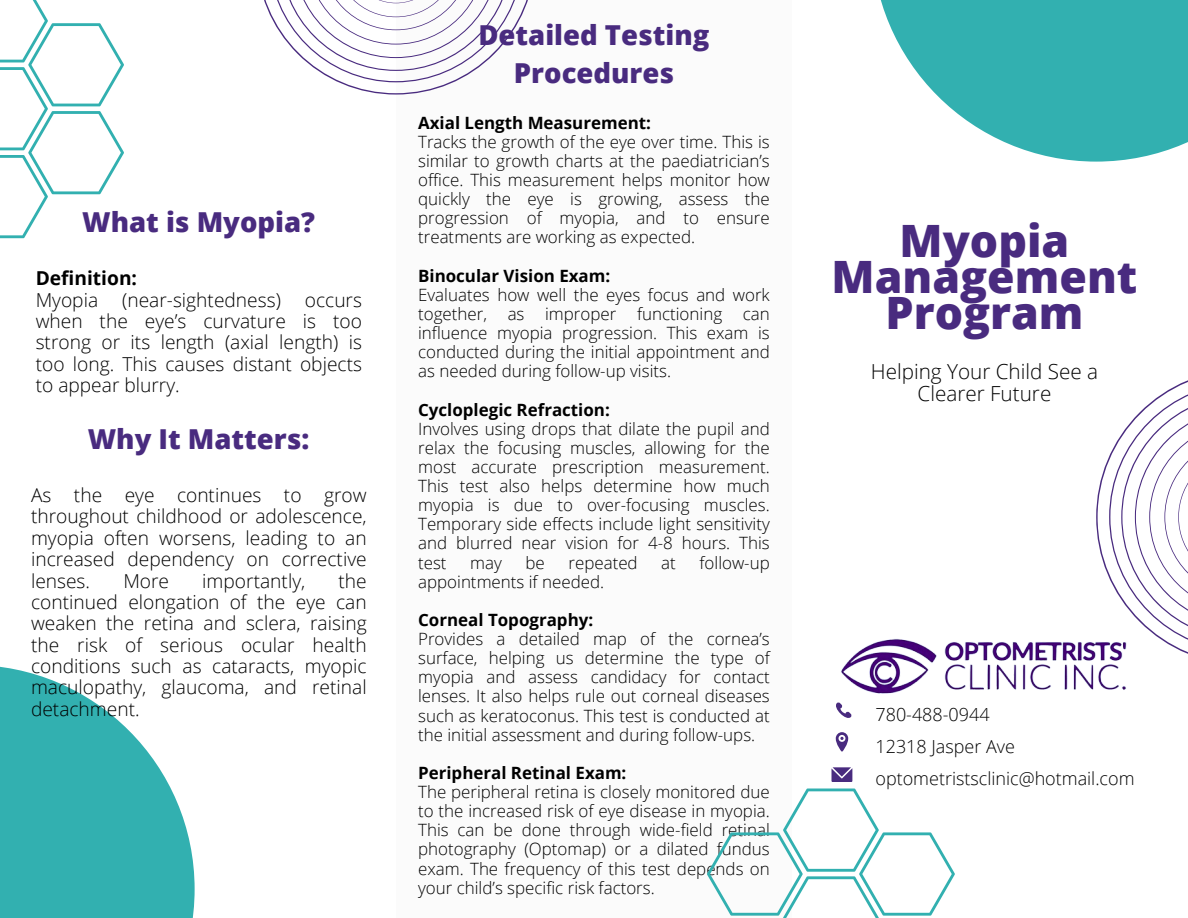
<style>
.page{position:relative;width:1188px;height:918px;background:#fff}
.page>*{position:absolute;margin:0;border:0;box-sizing:border-box;transform-origin:0 0}
.t1{font:800 44.55px/36px "Open Sans";color:#492b7f;text-align:center}
.t2{font:800 27.45px/38.2px "Open Sans";color:#492b7f;text-align:center}
.t3{font:300 20.7px/22.5px "Open Sans";color:#000;text-align:center}
.t4{font:300 19.2px/21.3px "Open Sans";color:#000;text-align:justify}
.t5{font:700 19.2px/21.3px "Open Sans";color:#000}
.t6{font:300 18px "Open Sans";color:#000}
.t7{font:300 16.95px/19.2px "Open Sans";color:#000;text-align:justify}
.t8{font:700 16.95px "Open Sans";color:#000}
.s1{font-weight:300}
</style>
<div class="page">
<div style="left:396px;top:0;width:396px;height:918px;background:#f6f6f6"></div>
<svg style="left:880px;top:0;width:308px;height:162px;fill:#32b0b0"></svg>
<svg style="left:0;top:666px;width:195px;height:252px;fill:#32b0b0"></svg>
<svg style="left:836px;top:702px;width:15px;height:16px"></svg>
<svg style="left:836px;top:732px;width:12px;height:19px"></svg>
<svg style="left:832px;top:767px;width:20px;height:15px"></svg>
<img style="left:839px;top:639px;width:287px;height:75px">
<div style="left:62px;top:737px;width:65px;height:5px;background:#32b0b0"></div>
<svg style="left:264px;top:0;width:264px;height:95px"></svg>
<svg style="left:0;top:0;width:124px;height:238px"></svg>
<svg style="left:707px;top:789px;width:248px;height:129px"></svg>
<svg style="left:1096px;top:380px;width:92px;height:285px"></svg>
<h1 class="t2" style="left:82px;top:202px;width:234px">What is Myopia?</h1>
<h3 class="t5" style="left:36px;top:267px;width:103px">Definition:<br><span class="s1">Myopia</span></h3>
<h3 class="t4" style="left:122px;top:288px;width:160px">(near-sightedness)</h3>
<h3 class="t4" style="left:36px;top:288px;width:328px;text-indent:269px">occurs when the eye’s curvature is too strong or its length (axial length) is too long. This causes distant objects to appear blurry.</h3>
<p class="t2" style="left:88px;top:419px;width:223px">Why It Matters:</p>
<p class="t4" style="left:31px;top:484px;width:337px">As the eye continues to grow throughout childhood or adolescence, myopia often worsens, leading to an increased dependency on corrective lenses.</p>
<p class="t4" style="left:31px;top:570px;width:337px;text-indent:307px">the continued elongation of the eye can weaken the retina and sclera, raising the risk of serious ocular health conditions such as cataracts, myopic maculopathy, glaucoma, and retinal detachment.</p>
<p class="t4" style="left:123px;top:570px;width:47px">More</p>
<p class="t4" style="left:202px;top:570px;width:104px">importantly,</p>
<p class="t2" style="left:478px;top:15px;width:232px">Detailed Testing<br>Procedures</p>
<p class="t8" style="left:418px;top:111px;width:234px">Axial Length Measurement:</p>
<p class="t7" style="left:418px;top:132px;width:353px">Tracks the growth of the eye over time. This is similar to growth charts at the paediatrician’s office. This measurement helps monitor how quickly the eye is growing, assess the progression of myopia, and to ensure treatments are working as expected.</p>
<p class="t8" style="left:418px;top:264px;width:194px">Binocular Vision Exam:</p>
<p class="t7" style="left:418px;top:285px;width:353px">Evaluates how well the eyes focus and work together, as improper functioning can influence myopia progression. This exam is conducted during the initial appointment and as needed during follow-up visits.</p>
<p class="t8" style="left:418px;top:398px;width:193px">Cycloplegic Refraction:</p>
<p class="t7" style="left:418px;top:419px;width:353px">Involves using drops that dilate the pupil and relax the focusing muscles, allowing for the most accurate prescription measurement.<br>This test also helps determine how much myopia is due to over-focusing muscles.<br>Temporary side effects include light sensitivity and blurred near vision for 4-8 hours. This test</p>
<p class="t7" style="left:470px;top:552px;width:33px">may</p>
<p class="t7" style="left:526px;top:552px;width:21px">be</p>
<p class="t7" style="left:568px;top:552px;width:71px">repeated</p>
<p class="t7" style="left:661px;top:552px;width:16px">at</p>
<p class="t7" style="left:700px;top:552px;width:72px">follow-up</p>
<p class="t7" style="left:418px;top:572px;width:188px">appointments if needed.</p>
<h2 class="t8" style="left:418px;top:608px;width:177px">Corneal Topography:</h2>
<h3 class="t7" style="left:418px;top:629px;width:353px">Provides a detailed map of the cornea’s surface, helping us determine the type of myopia and assess candidacy for contact lenses. It also helps rule out corneal diseases such as keratoconus. This test is conducted at the initial assessment and during follow-ups.</h3>
<h2 class="t8" style="left:418px;top:761px;width:210px">Peripheral Retinal Exam:</h2>
<h3 class="t7" style="left:418px;top:782px;width:353px">The peripheral retina is closely monitored due to the increased risk of eye disease in myopia.<br>This can be done through wide-field retinal photography (Optomap) or a dilated fundus exam. The frequency of this test depends on your child’s specific risk factors.</h3>
<p class="t1" style="left:832px;top:221px;width:307px">Myopia<br>Management<br>Program</p>
<p class="t3" style="left:871px;top:360px;width:229px">Helping Your Child See a<br>Clearer Future</p>
<p class="t6" style="left:876px;top:702px;width:116px">780-488-0944</p>
<p class="t6" style="left:876px;top:734px;width:141px">12318 Jasper Ave</p>
<h2 class="t6" style="left:876px;top:765px;width:261px">optometristsclinic@hotmail.com</h2>
</div>
